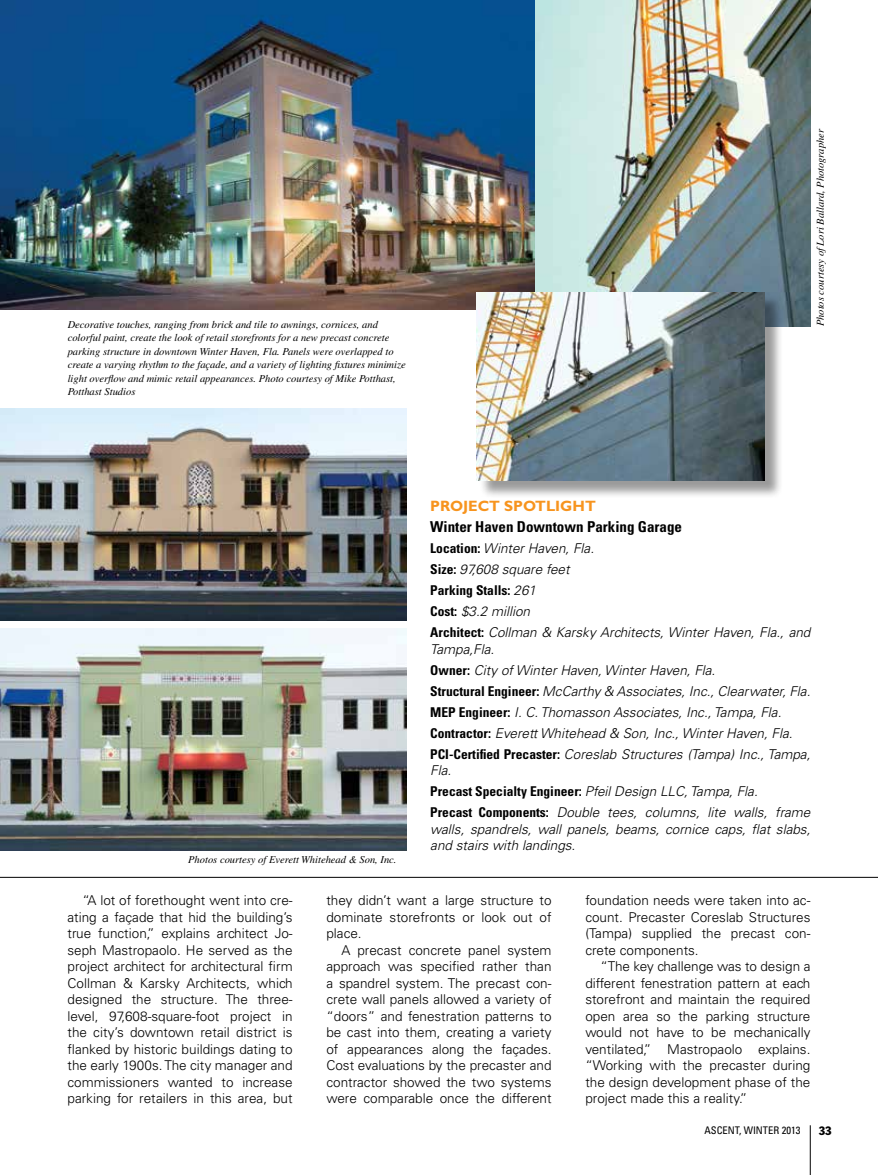
<style>
.page{position:relative;width:878px;height:1175px;background:#fff}
.page>*{position:absolute;margin:0;border:0;box-sizing:border-box;transform-origin:0 0}
.t1{font:700 condensed 15px "Univers LT Std";color:#000}
.t2{font:700 15px "Gill Sans Std";color:#f7941e}
.t3{font:300 13.5px/16.5px "Univers LT Std";color:#000;text-align:justify}
.t4{font:italic 300 13.5px/21px "Univers LT Std";color:#000}
.t5{font:condensed 12px "Franklin Gothic Std";color:#000}
.t6{font:italic 10.5px/13.5px "Times LT Std";color:#000}
.t7{font:condensed 10.5px "Univers LT Std";color:#000}
.s1{font-weight:700;font-style:normal;font-stretch:condensed}
</style>
<div class="page">
<hr style="left:810px;top:1125px;width:1px;height:49px;background:#000">
<img style="left:0;top:408px;width:406px;height:212px">
<img style="left:0;top:628px;width:406px;height:222px">
<img style="left:534px;top:0;width:276px;height:326px">
<img style="left:0;top:0;width:534px;height:310px">
<div style="left:478px;top:294px;width:304px;height:204px;background:#000;opacity:.4"></div>
<img style="left:476px;top:292px;width:288px;height:188px">
<hr style="left:0;top:877px;width:878px;height:1px;background:#000">
<p class="t6" style="left:68px;top:318px;width:340px">Decorative touches, ranging from brick and tile to awnings, cornices, and colorful paint, create the look of retail storefronts for a new precast concrete parking structure in downtown Winter Haven, Fla. Panels were overlapped to create a varying rhythm to the façade, and a variety of lighting fixtures minimize light overflow and mimic retail appearances. Photo courtesy of Mike Potthast, Potthast Studios</p>
<p class="t6" style="left:813px;top:326px;width:199px;rotate:-90deg">Photos courtesy ofLori Ballard, Photographer</p>
<p class="t6" style="left:188px;top:853px;width:210px">Photos courtesy of Everett Whitehead &amp; Son, Inc.</p>
<p class="t2" style="left:430px;top:497px;width:167px">PROJECT SPOTLIGHT</p>
<p class="t1" style="left:430px;top:518px;width:253px">Winter Haven Downtown Parking Garage</p>
<p class="t4" style="left:430px;top:538px;width:381px"><span class="s1">Location:</span> Winter Haven, Fla.<br><span class="s1">Size:</span> 97,608 square feet<br><span class="s1">Parking Stalls:</span> 261<br><span class="s1">Cost:</span> $3.2 million<br><span class="s1">Architect:</span> Collman &amp; Karsky Architects, Winter Haven, Fla., and</p>
<p class="t4" style="left:430px;top:638px;width:382px">Tampa,Fla.<br><span class="s1">Owner:</span> City of Winter Haven, Winter Haven, Fla.<br><span class="s1">Structural Engineer:</span> McCarthy &amp; Associates, Inc., Clearwater, Fla.<br><span class="s1">MEP Engineer:</span> I. C. Thomasson Associates, Inc., Tampa, Fla.<br><span class="s1">Contractor:</span> Everett Whitehead &amp; Son, Inc., Winter Haven, Fla.<br><span class="s1">PCI-Certified Precaster:</span> Coreslab Structures (Tampa) Inc., Tampa,</p>
<p class="t4" style="left:430px;top:760px;width:382px">Fla.<br><span class="s1">Precast Specialty Engineer:</span> Pfeil Design LLC, Tampa, Fla.<br><span class="s1">Precast Components:</span> Double tees, columns, lite walls, frame</p>
<p class="t4" style="left:430px;top:821px;width:382px;line-height:16.5px">walls, spandrels, wall panels, beams, cornice caps, flat slabs, and stairs with landings.</p>
<p class="t3" style="left:67px;top:892px;width:227px;text-indent:15px">“A lot of forethought went into cre&shy;ating a façade that hid the building’s true function,” explains architect Jo&shy;seph Mastropaolo. He served as the project architect for architectural firm Collman &amp; Karsky Architects, which designed the structure. The three&shy;level, 97,608-square-foot project in the city’s downtown retail district is flanked by historic buildings dating to the early 1900s. The city manager and commissioners wanted to increase parking for retailers in this area, but</p>
<p class="t3" style="left:326px;top:892px;width:227px">they didn’t want a large structure to dominate storefronts or look out of place.</p>
<p class="t3" style="left:326px;top:941px;width:227px;text-indent:15px">A precast concrete panel system approach was specified rather than a spandrel system. The precast con&shy;crete wall panels allowed a variety of “doors” and fenestration patterns to be cast into them, creating a variety of appearances along the façades.<br>Cost evaluations by the precaster and contractor showed the two systems were comparable once the different</p>
<p class="t3" style="left:585px;top:892px;width:227px">foundation needs were taken into ac&shy;count. Precaster Coreslab Structures (Tampa) supplied the precast con&shy;crete components.</p>
<p class="t3" style="left:585px;top:958px;width:227px;text-indent:15px">“The key challenge was to design a different fenestration pattern at each storefront and maintain the required open area so the parking structure would not have to be mechanically ventilated,” Mastropaolo explains. “Working with the precaster during the design development phase of the project made this a reality.”</p>
<p class="t7" style="left:704px;top:1123px;width:97px">ASCENT, WINTER 2013</p>
<p class="t5" style="left:818px;top:1123px;width:14px">33</p>
</div>
